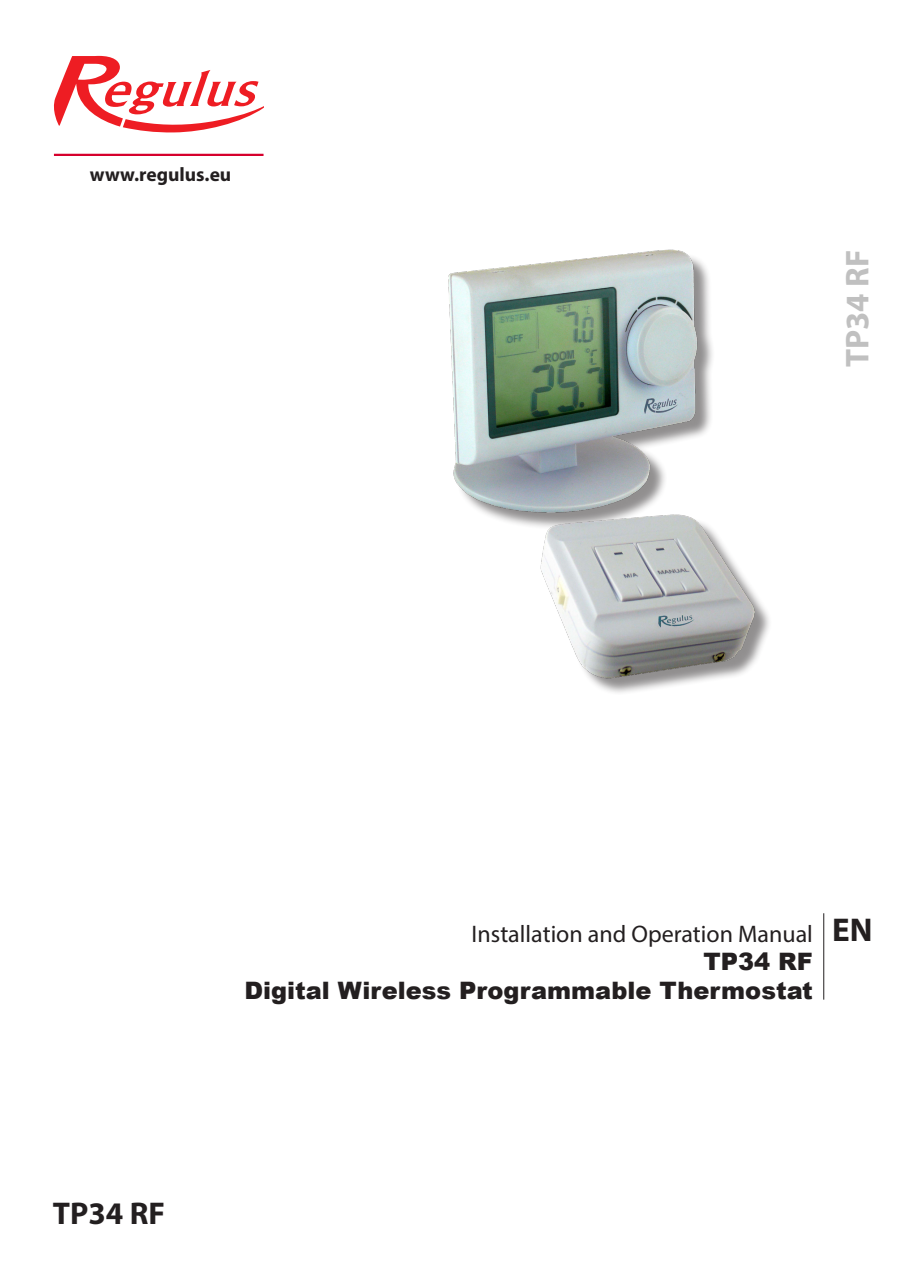
<style>
.page{position:relative;width:915px;height:1285px;background:#fff}
.page>*{position:absolute;margin:0;border:0;box-sizing:border-box;transform-origin:0 0}
.t1{font:700 33px "Myriad Pro";color:#c0c0c0}
.t2{font:700 33px "Myriad Pro";color:#231f20}
.t3{font:700 31.5px "Myriad Pro";color:#231f20}
.t4{font:900 24px "Arial";color:#231f20}
.t5{font:24px "Myriad Pro";color:#231f20}
.t6{font:700 19.5px "Myriad Pro";color:#231f20}
</style>
<div class="page">
<svg style="left:54px;top:56px;width:210px;height:76px"></svg>
<hr style="left:54px;top:154px;width:209px;height:2px;background:#d6002d">
<hr style="left:823px;top:913px;width:1px;height:86px;background:#231f20">
<div style="left:451px;top:252px;width:321px;height:443px;background:#231f20;opacity:.5"></div>
<img style="left:448px;top:249px;width:315px;height:433px">
<p class="t6" style="left:90px;top:161px;width:143px">www.regulus.eu</p>
<p class="t1" style="left:835px;top:367px;width:119px;rotate:-90deg">TP34 RF</p>
<p class="t3" style="left:53px;top:1192px;width:114px">TP34 RF</p>
<p class="t5" style="left:471px;top:918px;width:343px">Installation and Operation Manual</p>
<p class="t2" style="left:831px;top:907px;width:42px">EN</p>
<p class="t4" style="left:703px;top:944px;width:111px">TP34 RF</p>
<p class="t4" style="left:244px;top:972px;width:570px">Digital Wireless Programmable Thermostat</p>
</div>
